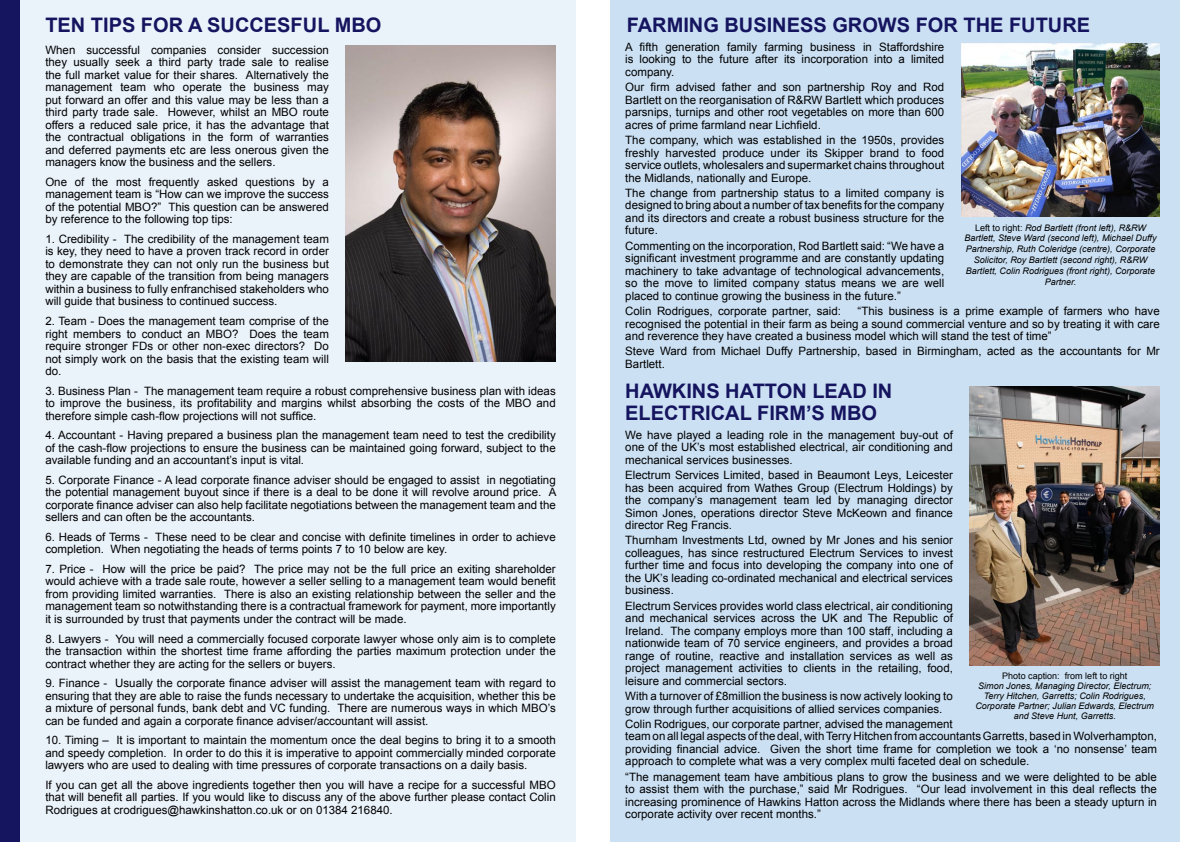
<style>
.page{position:relative;width:1191px;height:842px;background:#fff}
.page>*{position:absolute;margin:0;border:0;box-sizing:border-box;transform-origin:0 0}
.t1{font:700 20px/22px "Arial";color:#15145f}
.t2{font:11.5px/12.5px "Arial";color:#000;text-align:justify}
.t3{font:italic 9px/10.8px "Arial";color:#000;text-align:center}
.t4{font:9px "Arial";color:#000}
.s1{font-style:normal}
</style>
<div class="page">
<div style="left:14px;top:0;width:561px;height:842px;background:#eaf2fa"></div>
<div style="left:609px;top:0;width:570px;height:842px;background:#cbe0f3"></div>
<div style="left:0;top:0;width:19px;height:842px;background:#15145f"></div>
<img style="left:961px;top:44px;width:198px;height:173px">
<img style="left:346px;top:45px;width:210px;height:316px">
<img style="left:970px;top:387px;width:190px;height:278px">
<h1 class="t1" style="left:45px;top:14px;width:337px">TEN TIPS FOR A SUCCESFUL MBO</h1>
<p class="t2" style="left:45px;top:43px;width:285px">When successful companies consider succession they usually seek a third party trade sale to realise the full market value for their shares. Alternatively the management team who operate the business may put forward an offer and this value may be less than a third party trade sale. However, whilst an MBO route offers a reduced sale price, it has the advantage that the contractual obligations in the form of warranties and deferred payments etc are less onerous given the managers know the business and the sellers.</p>
<p class="t2" style="left:45px;top:176px;width:285px">One of the most frequently asked questions by a management team is “How can we improve the success of the potential MBO?” This question can be answered by reference to the following top tips:</p>
<p class="t2" style="left:45px;top:233px;width:285px">1. Credibility - The credibility of the management team is key, they need to have a proven track record in order to demonstrate they can not only run the business but they are capable of the transition from being managers within a business to fully enfranchised stakeholders who will guide that business to continued success.</p>
<p class="t2" style="left:45px;top:315px;width:285px">2. Team - Does the management team comprise of the right members to conduct an MBO? Does the team require stronger FDs or other non-exec directors? Do not simply work on the basis that the existing team will do.</p>
<p class="t2" style="left:45px;top:384px;width:512px">3. Business Plan - The management team require a robust comprehensive business plan with ideas to improve the business, its profitability and margins whilst absorbing the costs of the MBO and therefore simple cash-flow projections will not suffice.</p>
<p class="t2" style="left:45px;top:429px;width:512px">4. Accountant - Having prepared a business plan the management team need to test the credibility of the cash-flow projections to ensure the business can be maintained going forward, subject to the available funding and an accountant’s input is vital.</p>
<p class="t2" style="left:45px;top:473px;width:512px">5. Corporate Finance - A lead corporate finance adviser should be engaged to assist in negotiating the potential management buyout since if there is a deal to be done it will revolve around price. A corporate finance adviser can also help facilitate negotiations between the management team and the sellers and can often be the accountants.</p>
<p class="t2" style="left:45px;top:531px;width:512px">6. Heads of Terms - These need to be clear and concise with definite timelines in order to achieve completion. When negotiating the heads of terms points 7 to 10 below are key.</p>
<p class="t2" style="left:45px;top:563px;width:512px">7. Price - How will the price be paid? The price may not be the full price an exiting shareholder would achieve with a trade sale route, however a seller selling to a management team would benefit from providing limited warranties. There is also an existing relationship between the seller and the management team so notwithstanding there is a contractual framework for payment, more importantly it is surrounded by trust that payments under the contract will be made.</p>
<p class="t2" style="left:45px;top:632px;width:512px">8. Lawyers - You will need a commercially focused corporate lawyer whose only aim is to complete the transaction within the shortest time frame affording the parties maximum protection under the contract whether they are acting for the sellers or buyers.</p>
<p class="t2" style="left:45px;top:677px;width:512px">9. Finance - Usually the corporate finance adviser will assist the management team with regard to ensuring that they are able to raise the funds necessary to undertake the acquisition, whether this be a mixture of personal funds, bank debt and VC funding. There are numerous ways in which MBO’s can be funded and again a corporate finance adviser/accountant will assist.</p>
<p class="t2" style="left:45px;top:734px;width:512px">10. Timing – It is important to maintain the momentum once the deal begins to bring it to a smooth and speedy completion. In order to do this it is imperative to appoint commercially minded corporate lawyers who are used to dealing with time pressures of corporate transactions on a daily basis.</p>
<p class="t2" style="left:45px;top:778px;width:512px">If you can get all the above ingredients together then you will have a recipe for a successful MBO that will benefit all parties. If you would like to discuss any of the above further please contact Colin Rodrigues at crodrigues@hawkinshatton.co.uk or on 01384 216840.</p>
<h1 class="t1" style="left:626px;top:14px;width:465px">FARMING BUSINESS GROWS FOR THE FUTURE</h1>
<p class="t2" style="left:625px;top:41px;width:320px">A fifth generation family farming business in Staffordshire is looking to the future after its incorporation into a limited company.</p>
<p class="t2" style="left:625px;top:81px;width:320px">Our firm advised father and son partnership Roy and Rod Bartlett on the reorganisation of R&amp;RW Bartlett which produces parsnips, turnips and other root vegetables on more than 600 acres of prime farmland near Lichfield.</p>
<p class="t2" style="left:625px;top:134px;width:320px">The company, which was established in the 1950s, provides freshly harvested produce under its Skipper brand to food service outlets, wholesalers and supermarket chains throughout the Midlands, nationally and Europe.</p>
<p class="t2" style="left:625px;top:187px;width:320px">The change from partnership status to a limited company is designed to bring about a number of tax benefits for the company and its directors and create a robust business structure for the future.</p>
<p class="t2" style="left:625px;top:239px;width:320px">Commenting on the incorporation, Rod Bartlett said: “We have a significant investment programme and are constantly updating machinery to take advantage of technological advancements, so the move to limited company status means we are well placed to continue growing the business in the future.”</p>
<p class="t2" style="left:625px;top:305px;width:217px">Colin Rodrigues, corporate partner, said:</p>
<p class="t3" style="left:964px;top:222px;width:193px"><span class="s1">Left to right:</span> Rod Bartlett (front left), R&amp;RW Bartlett, Steve Ward (second left), Michael Duffy Partnership, Ruth Coleridge (centre), Corporate Solicitor, Roy Bartlett (second right), R&amp;RW Bartlett, Colin Rodrigues (front right), Corporate Partner.</p>
<p class="t2" style="left:625px;top:305px;width:536px;text-indent:232px">“This business is a prime example of farmers who have recognised the potential in their farm as being a sound commercial venture and so by treating it with care and reverence they have created a business model which will stand the test of time”</p>
<p class="t2" style="left:625px;top:345px;width:536px">Steve Ward from Michael Duffy Partnership, based in Birmingham, acted as the accountants for Mr<br>Bartlett.</p>
<h1 class="t1" style="left:625px;top:380px;width:269px">HAWKINS HATTON LEAD IN<br>ELECTRICAL FIRM’S MBO</h1>
<p class="t2" style="left:625px;top:428px;width:329px">We have played a leading role in the management buy-out of one of the UK’s most established electrical, air conditioning and mechanical services businesses.</p>
<p class="t2" style="left:625px;top:469px;width:329px">Electrum Services Limited, based in Beaumont Leys, Leicester has been acquired from Wathes Group (Electrum Holdings) by the company’s management team led by managing director Simon Jones, operations director Steve McKeown and finance director Reg Francis.</p>
<p class="t2" style="left:625px;top:534px;width:329px">Thurnham Investments Ltd, owned by Mr Jones and his senior colleagues, has since restructured Electrum Services to invest further time and focus into developing the company into one of the UK’s leading co-ordinated mechanical and electrical services business.</p>
<p class="t2" style="left:625px;top:599px;width:329px">Electrum Services provides world class electrical, air conditioning and mechanical services across the UK and The Republic of Ireland. The company employs more than 100 staff, including a nationwide team of 70 service engineers, and provides a broad range of routine, reactive and installation services as well as project management activities to clients in the retailing, food, leisure and commercial sectors.</p>
<p class="t2" style="left:625px;top:690px;width:329px">With a turnover of £8million the business is now actively looking to grow through further acquisitions of allied services companies.</p>
<p class="t2" style="left:625px;top:718px;width:533px;text-align:left">Colin Rodrigues, our corporate partner, advised the management<br>team on all legal aspects of the deal, with Terry Hitchen from accountants Garretts, based in Wolverhampton, providing financial advice. Given the short time frame for completion we took a ‘no nonsense’ team approach to complete what was a very complex multi faceted deal on schedule.</p>
<p class="t2" style="left:625px;top:770px;width:533px">“The management team have ambitious plans to grow the business and we were delighted to be able to assist them with the purchase,” said Mr Rodrigues. “Our lead involvement in this deal reflects the increasing prominence of Hawkins Hatton across the Midlands where there has been a steady upturn in corporate activity over recent months.”</p>
<p class="t4" style="left:1002px;top:671px;width:127px">Photo caption: from left to right</p>
<p class="t3" style="left:975px;top:681px;width:180px;line-height:10px">Simon Jones, Managing Director, Electrum; Terry Hitchen, Garretts; Colin Rodrigues, Corporate Partner; Julian Edwards, Electrum and Steve Hunt, Garretts.</p>
</div>
